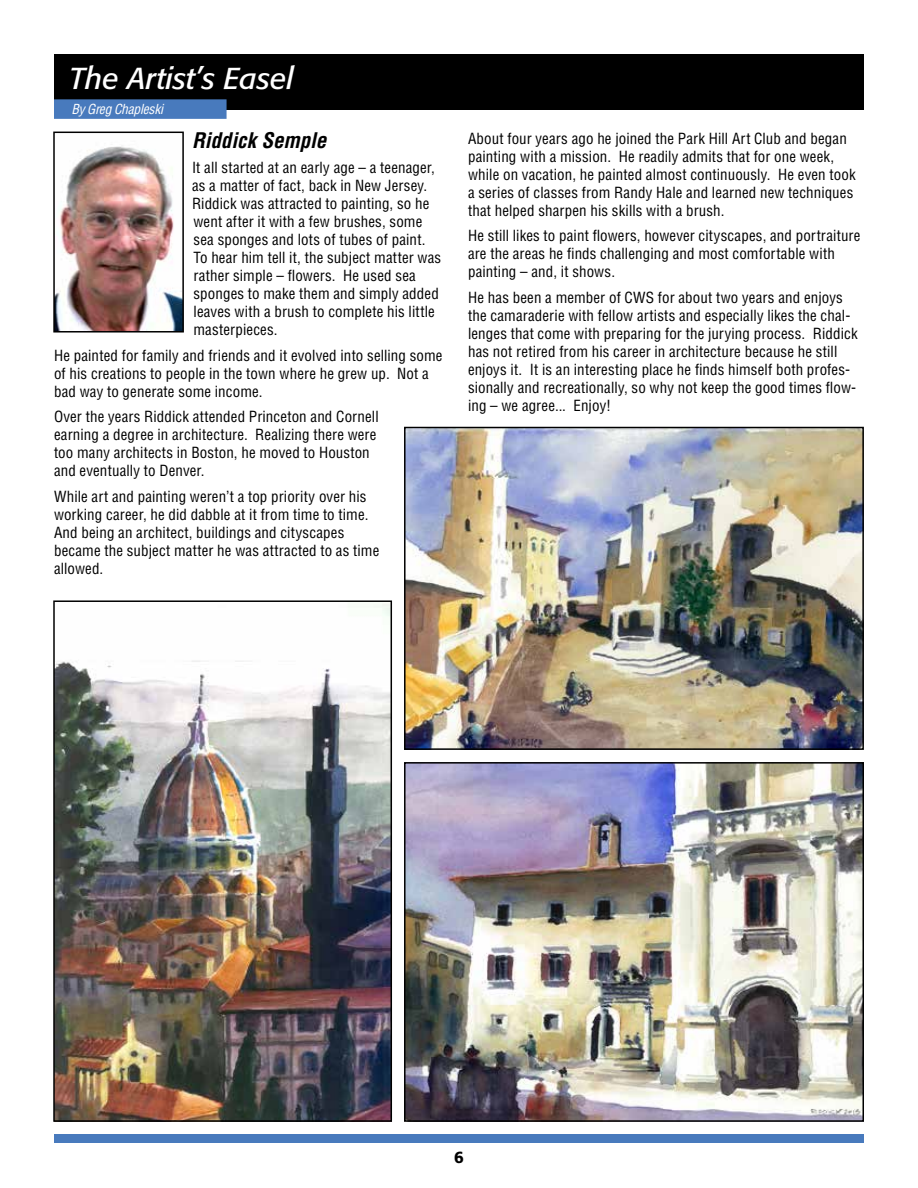
<style>
.page{position:relative;width:918px;height:1188px;background:#fff}
.page>*{position:absolute;margin:0;border:0;box-sizing:border-box;transform-origin:0 0}
.t1{font:italic 30px "Formata";color:#fff}
.t2{font:italic 700 condensed 21px "Helvetica";letter-spacing:-.005em;color:#000}
.t3{font:500 16.5px "Formata";color:#000}
.t4{font:condensed 15px/18px "Helvetica";letter-spacing:.01em;color:#000}
.t5{font:italic condensed 13.5px "Helvetica";letter-spacing:-.02em;color:#fff}
</style>
<div class="page">
<div style="left:54px;top:1134px;width:810px;height:9px;background:#487abd"></div>
<div style="left:54px;top:54px;width:810px;height:56px;background:#000"></div>
<div style="left:54px;top:99px;width:173px;height:20px;background:#487abd"></div>
<img style="left:56px;top:146px;width:125px;height:184px">
<div style="left:53px;top:132px;width:131px;height:201px;border:2px solid #000"></div>
<img style="left:56px;top:603px;width:333px;height:516px">
<div style="left:53px;top:600px;width:339px;height:522px;border:2px solid #000"></div>
<img style="left:407px;top:765px;width:454px;height:354px">
<div style="left:404px;top:762px;width:460px;height:360px;border:2px solid #000"></div>
<img style="left:407px;top:430px;width:454px;height:317px">
<div style="left:404px;top:427px;width:460px;height:323px;border:2px solid #000"></div>
<h1 class="t1" style="left:70px;top:61px;width:226px">The Artist’s Easel</h1>
<p class="t5" style="left:72px;top:100px;width:93px">By Greg Chapleski</p>
<h2 class="t2" style="left:192px;top:127px;width:136px">Riddick Semple</h2>
<p class="t4" style="left:192px;top:159px;width:251px">It all started at an early age – a teenager, as a matter of fact, back in New Jersey.<br>Riddick was attracted to painting, so he went after it with a few brushes, some sea sponges and lots of tubes of paint.<br>To hear him tell it, the subject matter was rather simple – flowers. He used sea sponges to make them and simply added leaves with a brush to complete his little masterpieces.</p>
<p class="t4" style="left:54px;top:346px;width:390px">He painted for family and friends and it evolved into selling some of his creations to people in the town where he grew up. Not a bad way to generate some income.</p>
<p class="t4" style="left:54px;top:408px;width:326px">Over the years Riddick attended Princeton and Cornell earning a degree in architecture. Realizing there were too many architects in Boston, he moved to Houston and eventually to Denver.</p>
<p class="t4" style="left:54px;top:487px;width:327px">While art and painting weren’t a top priority over his working career, he did dabble at it from time to time.<br>And being an architect, buildings and cityscapes became the subject matter he was attracted to as time allowed.</p>
<p class="t4" style="left:468px;top:129px;width:389px">About four years ago he joined the Park Hill Art Club and began painting with a mission. He readily admits that for one week, while on vacation, he painted almost continuously. He even took a series of classes from Randy Hale and learned new techniques that helped sharpen his skills with a brush.</p>
<p class="t4" style="left:468px;top:227px;width:394px">He still likes to paint flowers, however cityscapes, and portraiture are the areas he finds challenging and most comfortable with painting – and, it shows.</p>
<p class="t4" style="left:468px;top:288px;width:391px">He has been a member of CWS for about two years and enjoys the camaraderie with fellow artists and especially likes the chal&shy;lenges that come with preparing for the jurying process. Riddick has not retired from his career in architecture because he still enjoys it. It is an interesting place he finds himself both profes&shy;sionally and recreationally, so why not keep the good times flow&shy;ing – we agree... Enjoy!</p>
<p class="t3" style="left:454px;top:1147px;width:11px">6</p>
</div>
